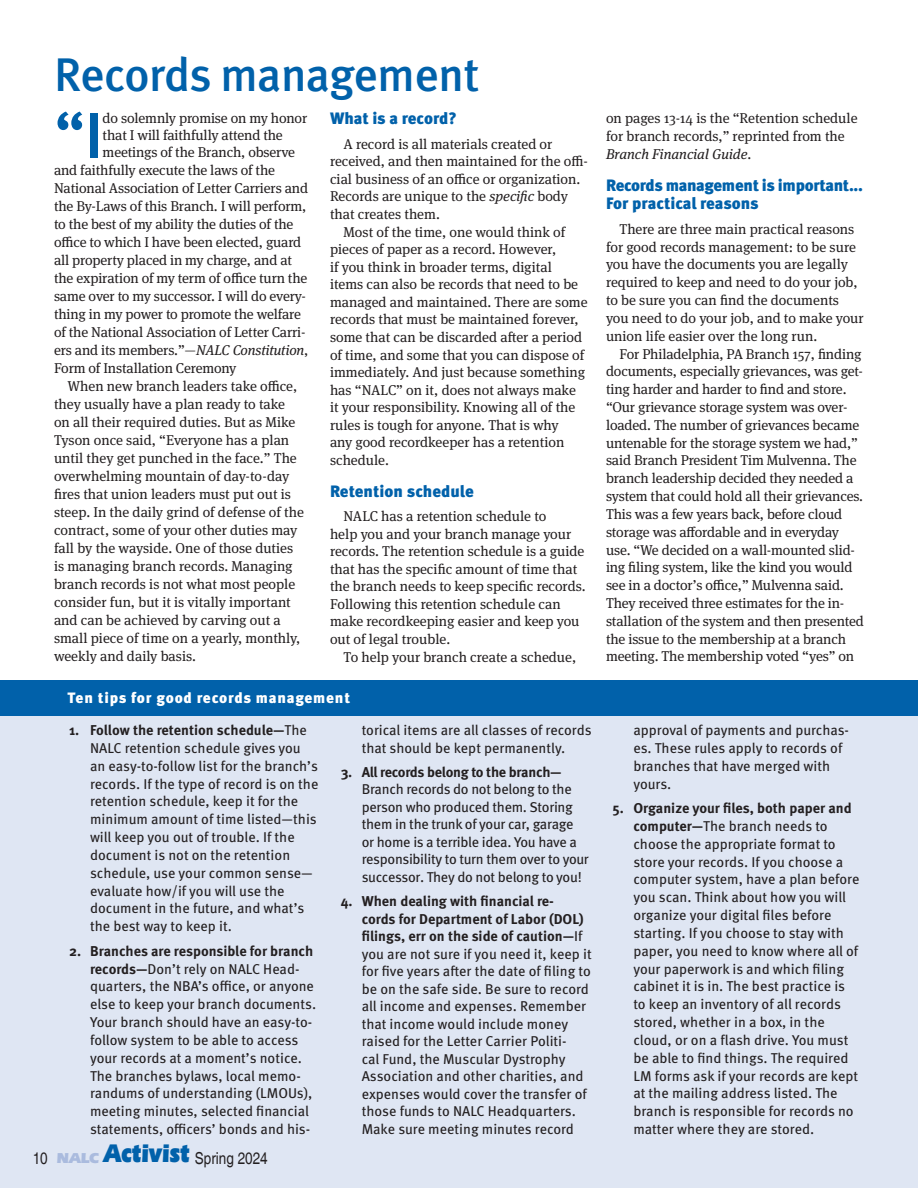
<style>
.page{position:relative;width:918px;height:1188px;background:#fff}
.page>*{position:absolute;margin:0;border:0;box-sizing:border-box;transform-origin:0 0}
.News_body_text_-_first_paragraph{font:500 64.05px "Meta Pro";color:#0161aa}
.Headline{font:500 47.1px "Meta Pro";letter-spacing:-.02em;color:#0161aa}
.t1{font:900 26.55px "Eras IT Cby BT";letter-spacing:-.01em;color:#0161aa;scale:.83 1}
.Breaker{font:900 16.5px/18.6px "Meta Pro";letter-spacing:-.01em;color:#0161aa}
.t2{font:condensed 16.5px "Helvetica";color:#231f20}
.Activist_bar_header{font:900 15px "Meta Pro";letter-spacing:.05em;color:#fff}
.t3{font:900 15px "Eras IT Cby BT";color:#aabbde}
.News_body_text{font:14.25px/17.9px "Meta Serif Pro";color:#231f20}
.t4{font:14.25px/17.9px "Meta Pro";color:#231f20}
.News_body_text_-_first_paragraph-2{font:14.25px "Meta Serif Pro";letter-spacing:-.01em;color:#231f20}
.t5{font:14.25px/17.5px "Meta Pro";letter-spacing:-.02em;color:#231f20}
.s1{font-style:italic}
.s2{font-weight:700}
</style>
<div class="page">
<div style="left:0;top:702px;width:918px;height:486px;background:#dfe6f3"></div>
<div style="left:0;top:680px;width:918px;height:36px;background:#0161aa"></div>
<p class="Headline" style="left:54px;top:38px;width:427px">Records management</p>
<p class="News_body_text_-_first_paragraph" style="left:54px;top:86px;width:51px">“I</p>
<p class="News_body_text_-_first_paragraph-2" style="left:103px;top:108px;width:206px">do solemnly promise on my honor</p>
<p class="News_body_text_-_first_paragraph-2" style="left:103px;top:125px;width:182px">that I will faithfully attend the</p>
<p class="News_body_text_-_first_paragraph-2" style="left:103px;top:142px;width:194px">meetings of the Branch, observe</p>
<p class="News_body_text_-_first_paragraph-2" style="left:54px;top:160px;width:223px">and faithfully execute the laws of the</p>
<p class="News_body_text_-_first_paragraph-2" style="left:54px;top:178px;width:256px">National Association of Letter Carriers and</p>
<p class="News_body_text_-_first_paragraph-2" style="left:54px;top:196px;width:254px">the By-Laws of this Branch. I will perform,</p>
<p class="News_body_text_-_first_paragraph-2" style="left:54px;top:214px;width:241px">to the best of my ability the duties of the</p>
<p class="News_body_text_-_first_paragraph-2" style="left:54px;top:232px;width:249px">office to which I have been elected, guard</p>
<p class="News_body_text_-_first_paragraph-2" style="left:54px;top:250px;width:240px">all property placed in my charge, and at</p>
<p class="News_body_text_-_first_paragraph-2" style="left:54px;top:268px;width:255px">the expiration of my term of office turn the</p>
<p class="News_body_text_-_first_paragraph-2" style="left:54px;top:286px;width:253px">same over to my successor. I will do every-</p>
<p class="News_body_text_-_first_paragraph-2" style="left:54px;top:304px;width:249px">thing in my power to promote the welfare</p>
<p class="News_body_text_-_first_paragraph-2" style="left:54px;top:322px;width:253px">of the National Association of Letter Carri-</p>
<p class="News_body_text_-_first_paragraph-2" style="left:54px;top:340px;width:256px">ers and its members.”—<span class="s1">NALC Constitution</span>,</p>
<p class="News_body_text_-_first_paragraph-2" style="left:54px;top:358px;width:184px">Form of Installation Ceremony</p>
<p class="News_body_text" style="left:54px;top:377px;width:251px;text-indent:14px">When new branch leaders take office, they usually have a plan ready to take on all their required duties. But as Mike Tyson once said, “Everyone has a plan until they get punched in the face.” The overwhelming mountain of day-to-day fires that union leaders must put out is steep. In the daily grind of defense of the contract, some of your other duties may fall by the wayside. One of those duties is managing branch records. Managing branch records is not what most people consider fun, but it is vitally important and can be achieved by carving out a small piece of time on a yearly, monthly, weekly and daily basis.</p>
<p class="Breaker" style="left:330px;top:109px;width:128px">What is a record?</p>
<p class="News_body_text" style="left:330px;top:134px;width:259px;text-indent:14px">A record is all materials created or received, and then maintained for the offi&shy;cial business of an office or organization.<br>Records are unique to the <span class="s1">specific</span> body that creates them.</p>
<p class="News_body_text" style="left:330px;top:222px;width:259px;text-indent:14px">Most of the time, one would think of pieces of paper as a record. However,<br>if you think in broader terms, digital items can also be records that need to be managed and maintained. There are some records that must be maintained forever, some that can be discarded after a period of time, and some that you can dispose of immediately. And just because something has “NALC” on it, does not always make it your responsibility. Knowing all of the rules is tough for anyone. That is why<br>any good recordkeeper has a retention schedule.</p>
<p class="Breaker" style="left:330px;top:481px;width:145px">Retention schedule</p>
<p class="News_body_text" style="left:330px;top:507px;width:257px;text-indent:14px">NALC has a retention schedule to<br>help you and your branch manage your records. The retention schedule is a guide that has the specific amount of time that the branch needs to keep specific records.<br>Following this retention schedule can make recordkeeping easier and keep you out of legal trouble.</p>
<p class="News_body_text" style="left:344px;top:647px;width:234px">To help your branch create a schedue,</p>
<p class="Activist_bar_header" style="left:68px;top:686px;width:284px">Ten tips for good records management</p>
<p class="t4" style="left:90px;top:720px;width:230px;text-indent:-21px"><span class="s2">1. Follow the retention schedule—</span>The NALC retention schedule gives you an easy-to-follow list for the branch’s records. If the type of record is on the retention schedule, keep it for the minimum amount of time listed—this will keep you out of trouble. If the document is not on the retention schedule, use your common sense— evaluate how/if you will use the document in the future, and what’s the best way to keep it.</p>
<p class="t4" style="left:90px;top:941px;width:228px;text-indent:-21px"><span class="s2">2. Branches are responsible for branch records—</span>Don’t rely on NALC Head&shy;quarters, the NBA’s office, or anyone else to keep your branch documents.<br>Your branch should have an easy-to&shy;follow system to be able to access your records at a moment’s notice.<br>The branches bylaws, local memo&shy;randums of understanding (LMOUs), meeting minutes, selected financial statements, officers’ bonds and his-</p>
<p class="t2" style="left:33px;top:1148px;width:17px">10</p>
<p class="t3" style="left:57px;top:1148px;width:44px">NALC</p>
<p class="t1" style="left:104px;top:1137px;width:105px">Activist</p>
<p class="t2" style="left:195px;top:1148px;width:74px">Spring 2024</p>
<p class="t4" style="left:362px;top:720px;width:231px">torical items are all classes of records that should be kept permanently.</p>
<p class="t5" style="left:362px;top:762px;width:229px;text-indent:-21px"><span class="s2">3. All records belong to the branch— </span>Branch records do not belong to the person who produced them. Storing them in the trunk of your car, garage or home is a terrible idea. You have a responsibility to turn them over to your successor. They do not belong to you!</p>
<p class="t4" style="left:362px;top:892px;width:232px;text-indent:-21px"><span class="s2">4. When dealing with financial re-<br>cords for Department of Labor (DOL) filings, err on the side of caution—</span>If you are not sure if you need it, keep it for five years after the date of filing to be on the safe side. Be sure to record all income and expenses. Remember that income would include money raised for the Letter Carrier Politi-<br>cal Fund, the Muscular Dystrophy Association and other charities, and expenses would cover the transfer of those funds to NALC Headquarters.<br>Make sure meeting minutes record</p>
<p class="News_body_text" style="left:606px;top:108px;width:253px">on pages 13-14 is the “Retention schedule for branch records,” reprinted from the<br><span class="s1">Branch Financial Guide</span>.</p>
<p class="Breaker" style="left:606px;top:175px;width:258px">Records management is important...<br>For practical reasons</p>
<p class="News_body_text" style="left:606px;top:219px;width:259px;text-indent:14px">There are three main practical reasons for good records management: to be sure you have the documents you are legally required to keep and need to do your job, to be sure you can find the documents you need to do your job, and to make your union life easier over the long run.</p>
<p class="News_body_text" style="left:606px;top:344px;width:259px;text-indent:14px">For Philadelphia, PA Branch 157, finding documents, especially grievances, was get&shy;ting harder and harder to find and store. “Our grievance storage system was over&shy;loaded. The number of grievances became untenable for the storage system we had,” said Branch President Tim Mulvenna. The branch leadership decided they needed a system that could hold all their grievances.<br>This was a few years back, before cloud storage was affordable and in everyday use. “We decided on a wall-mounted slid&shy;ing filing system, like the kind you would see in a doctor’s office,” Mulvenna said.<br>They received three estimates for the in&shy;stallation of the system and then presented the issue to the membership at a branch meeting. The membership voted “yes” on</p>
<p class="t4" style="left:633px;top:720px;width:217px">approval of payments and purchas&shy;es. These rules apply to records of branches that have merged with yours.</p>
<p class="t4" style="left:633px;top:798px;width:227px;text-indent:-21px"><span class="s2">5. Organize your files, both paper and computer—</span>The branch needs to choose the appropriate format to store your records. If you choose a computer system, have a plan before you scan. Think about how you will organize your digital files before starting. If you choose to stay with paper, you need to know where all of your paperwork is and which filing cabinet it is in. The best practice is to keep an inventory of all records stored, whether in a box, in the cloud, or on a flash drive. You must be able to find things. The required LM forms ask if your records are kept at the mailing address listed. The branch is responsible for records no matter where they are stored.</p>
</div>
